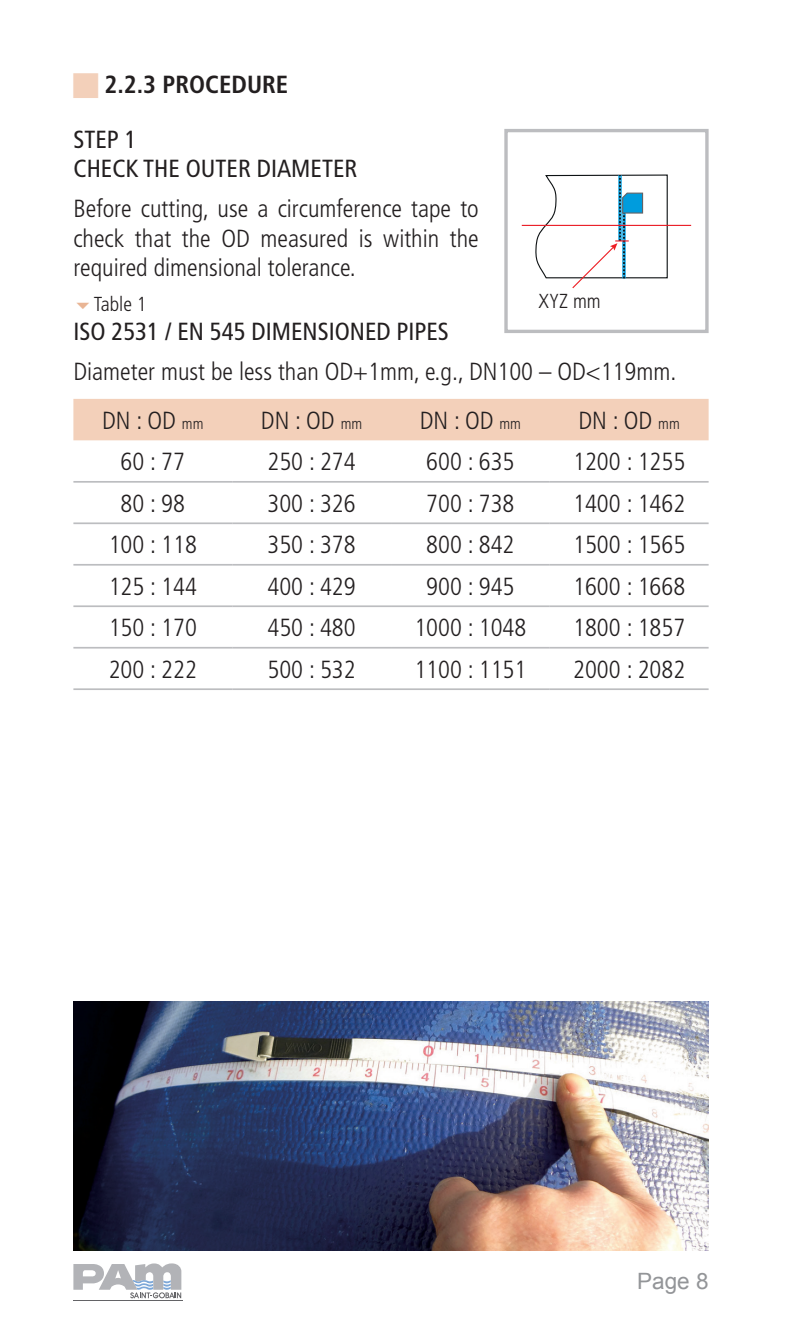
<style>
.page{position:relative;width:798px;height:1340px;background:#fff}
.page>*{position:absolute;margin:0;border:0;box-sizing:border-box;transform-origin:0 0}
.t1{font:300 condensed 24.75px/29.7px "Frutiger";color:#231f20;text-align:justify}
.t2{font:condensed 24.75px/29.7px "Frutiger";color:#231f20}
.t3{font:700 condensed 24.75px "Frutiger";color:#231f20}
.t4{font:22.5px "Arial";color:#939598}
.t5{font:300 condensed 20.25px "Frutiger";color:#231f20}
.s1{font-size:15.75px}
</style>
<div class="page">
<svg style="left:73px;top:1263px;width:108px;height:35px"></svg>
<hr style="left:73px;top:1300px;width:110px;height:1px;background:#636366">
<div style="left:73px;top:399px;width:635px;height:41px;background:#f3d0ba"></div>
<hr style="left:73px;top:481px;width:159px;height:1px;background:#bcbdc0">
<hr style="left:232px;top:481px;width:159px;height:1px;background:#bcbdc0">
<hr style="left:391px;top:481px;width:158px;height:1px;background:#bcbdc0">
<hr style="left:549px;top:481px;width:159px;height:1px;background:#bcbdc0">
<hr style="left:73px;top:522px;width:159px;height:2px;background:#bcbdc0">
<hr style="left:232px;top:522px;width:159px;height:2px;background:#bcbdc0">
<hr style="left:391px;top:522px;width:158px;height:2px;background:#bcbdc0">
<hr style="left:549px;top:522px;width:159px;height:2px;background:#bcbdc0">
<hr style="left:73px;top:564px;width:159px;height:1px;background:#bcbdc0">
<hr style="left:232px;top:564px;width:159px;height:1px;background:#bcbdc0">
<hr style="left:391px;top:564px;width:158px;height:1px;background:#bcbdc0">
<hr style="left:549px;top:564px;width:159px;height:1px;background:#bcbdc0">
<hr style="left:73px;top:605px;width:159px;height:2px;background:#bcbdc0">
<hr style="left:232px;top:605px;width:159px;height:2px;background:#bcbdc0">
<hr style="left:391px;top:605px;width:158px;height:2px;background:#bcbdc0">
<hr style="left:549px;top:605px;width:159px;height:2px;background:#bcbdc0">
<hr style="left:73px;top:647px;width:159px;height:1px;background:#bcbdc0">
<hr style="left:232px;top:647px;width:159px;height:1px;background:#bcbdc0">
<hr style="left:391px;top:647px;width:158px;height:1px;background:#bcbdc0">
<hr style="left:549px;top:647px;width:159px;height:1px;background:#bcbdc0">
<hr style="left:73px;top:688px;width:159px;height:2px;background:#bcbdc0">
<hr style="left:232px;top:688px;width:159px;height:2px;background:#bcbdc0">
<hr style="left:391px;top:688px;width:158px;height:2px;background:#bcbdc0">
<hr style="left:549px;top:688px;width:159px;height:2px;background:#bcbdc0">
<hr style="left:521px;top:225px;width:170px;height:1px;background:#ea1c26">
<svg style="left:534px;top:174px;width:134px;height:115px"></svg>
<div style="left:504px;top:129px;width:204px;height:204px;border:3px solid #bcbdc0"></div>
<img style="left:73px;top:1001px;width:635px;height:249px">
<p class="t3" style="left:105px;top:70px;width:185px">2.2.3 PROCEDURE</p>
<p class="t2" style="left:73px;top:124px;width:285px">STEP 1<br>CHECK THE OUTER DIAMETER</p>
<p class="t1" style="left:73px;top:194px;width:407px">Before cutting, use a circumference tape to check that the OD measured is within the required dimensional tolerance.</p>
<p class="t5" style="left:94px;top:292px;width:54px">Table 1</p>
<p class="t2" style="left:73px;top:317px;width:374px">ISO 2531 / EN 545 DIMENSIONED PIPES</p>
<p class="t1" style="left:102px;top:347px;width:575px;line-height:48.8px;text-indent:-29px">Diameter must be less than OD+1mm, e.g., DN 100 – OD&lt;119mm.<br>DN : OD <span class="s1">mm</span></p>
<p class="t5" style="left:538px;top:289px;width:64px">XYZ mm</p>
<p class="t1" style="left:261px;top:406px;width:103px">DN : OD <span class="s1">mm</span></p>
<p class="t1" style="left:419px;top:406px;width:103px">DN : OD <span class="s1">mm</span></p>
<p class="t1" style="left:578px;top:406px;width:103px">DN : OD <span class="s1">mm</span></p>
<p class="t1" style="left:120px;top:447px;width:66px">60 : 77</p>
<p class="t1" style="left:267px;top:447px;width:90px">250 : 274</p>
<p class="t1" style="left:426px;top:447px;width:90px">600 : 635</p>
<p class="t1" style="left:573px;top:447px;width:113px">1200 : 1255</p>
<p class="t1" style="left:120px;top:489px;width:66px">80 : 98</p>
<p class="t1" style="left:267px;top:489px;width:90px">300 : 326</p>
<p class="t1" style="left:426px;top:489px;width:90px">700 : 738</p>
<p class="t1" style="left:573px;top:489px;width:113px">1400 : 1462</p>
<p class="t1" style="left:109px;top:530px;width:90px">100 : 118</p>
<p class="t1" style="left:267px;top:530px;width:90px">350 : 378</p>
<p class="t1" style="left:426px;top:530px;width:90px">800 : 842</p>
<p class="t1" style="left:573px;top:530px;width:113px">1500 : 1565</p>
<p class="t1" style="left:109px;top:571px;width:90px">125 : 144</p>
<p class="t1" style="left:267px;top:571px;width:90px">400 : 429</p>
<p class="t1" style="left:426px;top:571px;width:90px">900 : 945</p>
<p class="t1" style="left:573px;top:571px;width:113px">1600 : 1668</p>
<p class="t1" style="left:109px;top:613px;width:90px">150 : 170</p>
<p class="t1" style="left:267px;top:613px;width:90px">450 : 480</p>
<p class="t1" style="left:414px;top:613px;width:113px">1000 : 1048</p>
<p class="t1" style="left:573px;top:613px;width:113px">1800 : 1857</p>
<p class="t1" style="left:109px;top:654px;width:90px">200 : 222</p>
<p class="t1" style="left:267px;top:654px;width:90px">500 : 532</p>
<p class="t1" style="left:414px;top:654px;width:113px">1100 : 1151</p>
<p class="t1" style="left:573px;top:654px;width:113px">2000 : 2082</p>
<p class="t4" style="left:637px;top:1266px;width:73px">Page 8</p>
</div>
